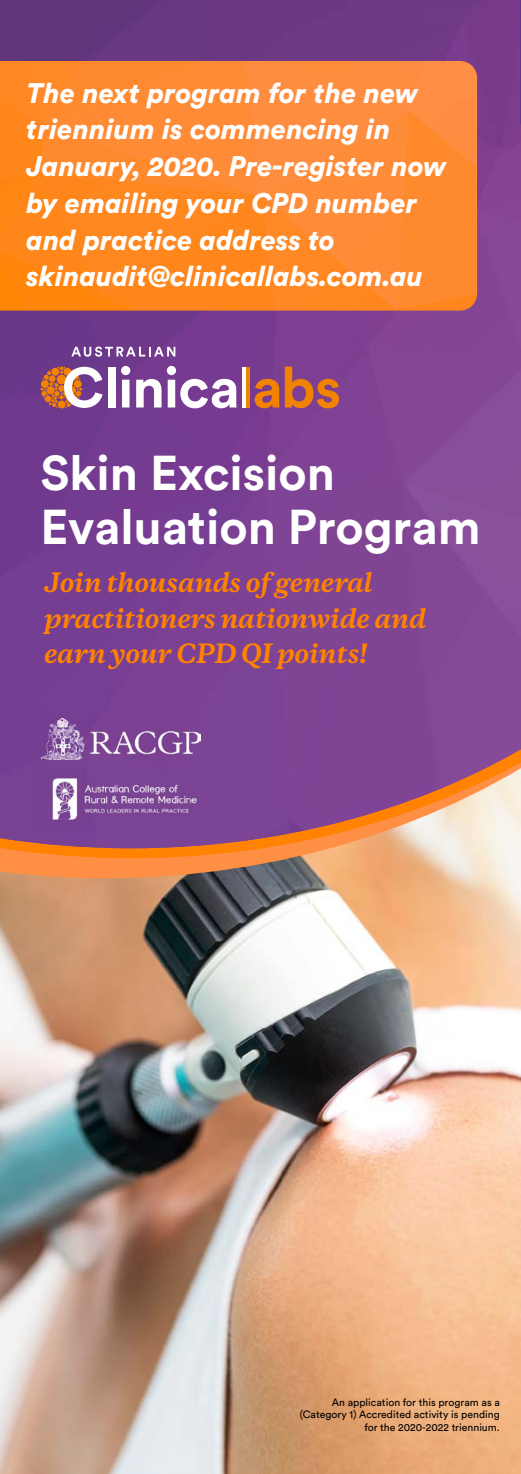
<style>
.page{position:relative;width:521px;height:1474px;background:#fff}
.page>*{position:absolute;margin:0;border:0;box-sizing:border-box;transform-origin:0 0}
.t1{font:700 48.3px/53.7px "Circular Std";color:#fff}
.t2{font:italic 900 28px/36.8px "Circular Std";color:#fff}
.t3{font:italic 700 25.03px/35.4px "Copernicus";letter-spacing:-.01em;color:#ff8300}
.t4{font:10.5px/12.6px "Circular Std";color:#000;text-align:right}
</style>
<div class="page">
<img style="left:0;top:901px;width:521px;height:572px">
<svg style="left:0;top:876px;width:521px;height:25px;background:#ba9679"></svg>
<svg style="left:0;top:848px;width:521px;height:28px;background:#eaa065"></svg>
<img style="left:0;top:0;width:521px;height:848px">
<img style="left:41px;top:718px;width:159px;height:41px">
<img style="left:33px;top:771px;width:180px;height:56px">
<img style="left:0;top:61px;width:477px;height:249px">
<svg style="left:71px;top:346px;width:104px;height:11px"></svg>
<div style="left:108px;top:366px;width:7px;height:41px;background:#fff"></div>
<svg style="left:121px;top:366px;width:9px;height:41px"></svg>
<svg style="left:136px;top:366px;width:101px;height:42px"></svg>
<hr style="left:242px;top:366px;width:4px;height:41px;background:#fff">
<hr style="left:246px;top:366px;width:4px;height:41px;background:#f18300">
<svg style="left:255px;top:366px;width:84px;height:42px;background:#af5c51"></svg>
<svg style="left:40px;top:366px;width:63px;height:42px"></svg>
<hr style="left:520px;top:0;width:1px;height:123px;background:#61338c">
<p class="t2" style="left:27px;top:74px;width:421px">The next program for the new triennium is commencing in<br>January, 2020. Pre-register now by emailing your CPD number and practice address to skinaudit@clinicallabs.com.au</p>
<h1 class="t1" style="left:40px;top:445px;width:442px">Skin Excision<br>Evaluation Program</h1>
<p class="t3" style="left:44px;top:565px;width:384px">Join thousands of general practitioners nationwide and earn your CPD QI points!</p>
<p class="t4" style="left:300px;top:1395px;width:201px">An application for this program as a (Category 1) Accredited activity is pending for the 2020-2022 triennium.</p>
</div>
